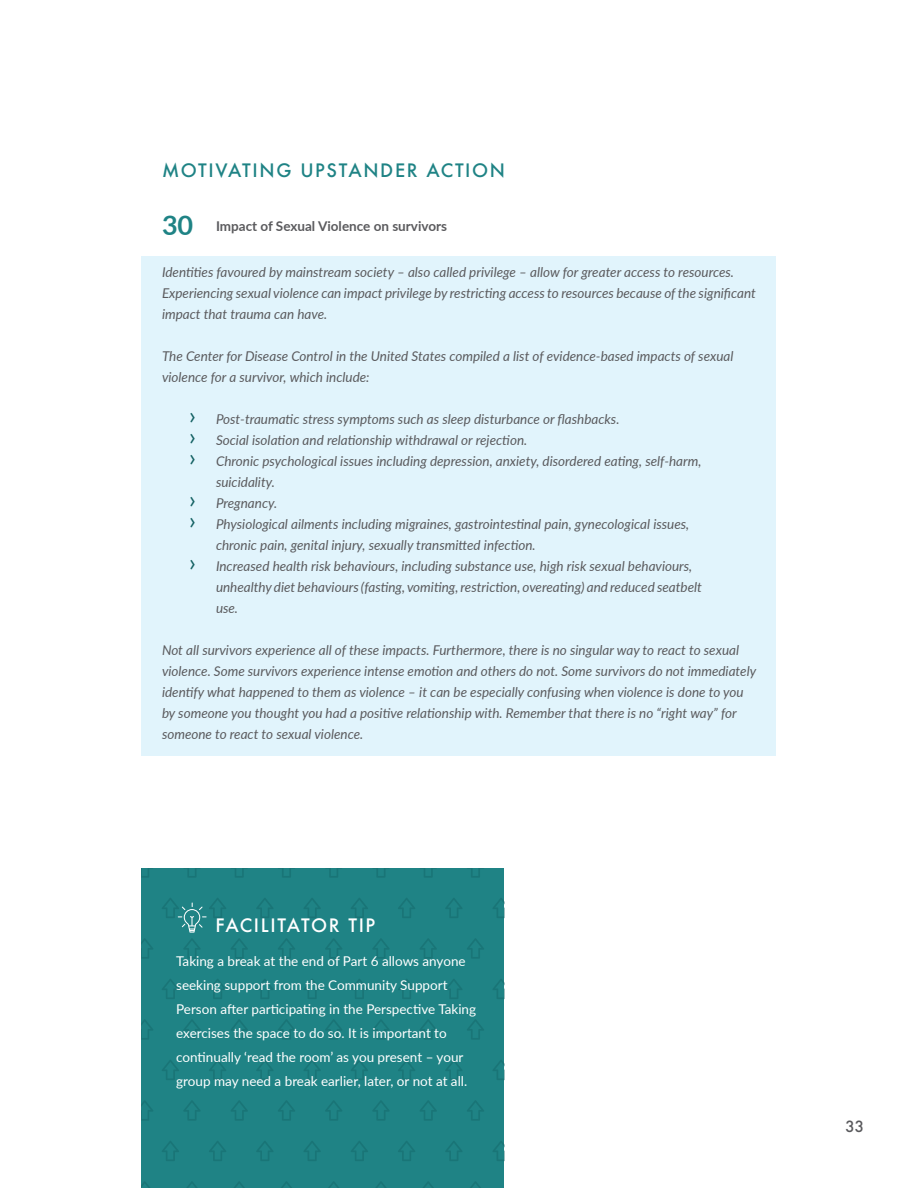
<style>
.page{position:relative;width:918px;height:1188px;background:#fff}
.page>*{position:absolute;margin:0;border:0;box-sizing:border-box;transform-origin:0 0}
.Body_Titles{font:500 18px "Futura";letter-spacing:.09em;color:#1f8385}
.Facilitator_Tip_Titl{font:500 18px "Futura";letter-spacing:.09em;color:#fff}
.t1{font:500 15px "Futura";color:#5a5a5d}
.Facilitator_Dialogue{font:italic 13.5px/21px "Lato";color:#5a5a5d}
.Facilitator_Tip_Body{font:13.5px/24px "Lato";color:#fff}
.t2{font:700 13.5px "Lato";color:#5a5a5d}
.s1{font-size:27px;color:#1f8385}
.s2{font-style:normal;font-size:24px;color:#126062}
</style>
<div class="page">
<div style="left:142px;top:256px;width:634px;height:79px;background:#e1f4fc"></div>
<div style="left:142px;top:319px;width:634px;height:37px;background:#e1f4fc"></div>
<div style="left:142px;top:340px;width:634px;height:58px;background:#e1f4fc"></div>
<div style="left:142px;top:397px;width:634px;height:37px;background:#e1f4fc"></div>
<div style="left:142px;top:418px;width:634px;height:37px;background:#e1f4fc"></div>
<div style="left:142px;top:439px;width:634px;height:58px;background:#e1f4fc"></div>
<div style="left:142px;top:481px;width:634px;height:37px;background:#e1f4fc"></div>
<div style="left:142px;top:502px;width:634px;height:58px;background:#e1f4fc"></div>
<div style="left:142px;top:544px;width:634px;height:79px;background:#e1f4fc"></div>
<div style="left:142px;top:613px;width:634px;height:37px;background:#e1f4fc"></div>
<div style="left:142px;top:634px;width:634px;height:121px;background:#e1f4fc"></div>
<div style="left:141px;top:868px;width:363px;height:320px;background:#1f8385"></div>
<svg style="left:141px;top:868px;width:9px;height:9px"></svg>
<svg style="left:141px;top:939px;width:12px;height:19px"></svg>
<svg style="left:141px;top:1020px;width:12px;height:19px"></svg>
<svg style="left:141px;top:1101px;width:12px;height:19px"></svg>
<svg style="left:141px;top:1182px;width:9px;height:6px"></svg>
<svg style="left:187px;top:868px;width:10px;height:9px"></svg>
<svg style="left:184px;top:1020px;width:16px;height:19px"></svg>
<svg style="left:184px;top:1101px;width:16px;height:19px"></svg>
<svg style="left:187px;top:1182px;width:10px;height:6px"></svg>
<svg style="left:234px;top:868px;width:10px;height:9px"></svg>
<svg style="left:231px;top:1020px;width:17px;height:19px"></svg>
<svg style="left:231px;top:1101px;width:17px;height:19px"></svg>
<svg style="left:234px;top:1182px;width:10px;height:6px"></svg>
<svg style="left:282px;top:868px;width:9px;height:9px"></svg>
<svg style="left:278px;top:938px;width:17px;height:20px"></svg>
<svg style="left:278px;top:1019px;width:17px;height:20px"></svg>
<svg style="left:278px;top:1100px;width:17px;height:20px"></svg>
<svg style="left:281px;top:1181px;width:11px;height:7px"></svg>
<svg style="left:329px;top:868px;width:10px;height:9px"></svg>
<svg style="left:325px;top:939px;width:17px;height:19px"></svg>
<svg style="left:325px;top:1020px;width:17px;height:19px"></svg>
<svg style="left:325px;top:1101px;width:17px;height:19px"></svg>
<svg style="left:328px;top:1182px;width:11px;height:6px"></svg>
<svg style="left:376px;top:868px;width:10px;height:9px"></svg>
<svg style="left:373px;top:939px;width:16px;height:19px"></svg>
<svg style="left:373px;top:1020px;width:16px;height:19px"></svg>
<svg style="left:373px;top:1101px;width:16px;height:19px"></svg>
<svg style="left:376px;top:1182px;width:10px;height:6px"></svg>
<svg style="left:423px;top:868px;width:10px;height:9px"></svg>
<svg style="left:420px;top:939px;width:17px;height:19px"></svg>
<svg style="left:420px;top:1020px;width:17px;height:19px"></svg>
<svg style="left:420px;top:1101px;width:17px;height:19px"></svg>
<svg style="left:423px;top:1182px;width:10px;height:6px"></svg>
<svg style="left:471px;top:868px;width:9px;height:9px"></svg>
<svg style="left:467px;top:938px;width:17px;height:20px"></svg>
<svg style="left:467px;top:1019px;width:17px;height:20px"></svg>
<svg style="left:467px;top:1100px;width:17px;height:20px"></svg>
<svg style="left:470px;top:1181px;width:11px;height:7px"></svg>
<svg style="left:162px;top:979px;width:17px;height:20px"></svg>
<svg style="left:162px;top:1060px;width:17px;height:20px"></svg>
<svg style="left:162px;top:1141px;width:17px;height:20px"></svg>
<svg style="left:209px;top:979px;width:17px;height:20px"></svg>
<svg style="left:209px;top:1060px;width:17px;height:20px"></svg>
<svg style="left:209px;top:1141px;width:17px;height:20px"></svg>
<svg style="left:256px;top:898px;width:17px;height:20px"></svg>
<svg style="left:256px;top:979px;width:17px;height:20px"></svg>
<svg style="left:256px;top:1060px;width:17px;height:20px"></svg>
<svg style="left:256px;top:1141px;width:17px;height:20px"></svg>
<svg style="left:304px;top:898px;width:17px;height:20px"></svg>
<svg style="left:304px;top:979px;width:17px;height:20px"></svg>
<svg style="left:304px;top:1060px;width:17px;height:20px"></svg>
<svg style="left:304px;top:1141px;width:17px;height:20px"></svg>
<svg style="left:351px;top:898px;width:17px;height:20px"></svg>
<svg style="left:351px;top:979px;width:17px;height:20px"></svg>
<svg style="left:351px;top:1060px;width:17px;height:20px"></svg>
<svg style="left:351px;top:1141px;width:17px;height:20px"></svg>
<svg style="left:398px;top:898px;width:17px;height:20px"></svg>
<svg style="left:398px;top:979px;width:17px;height:20px"></svg>
<svg style="left:398px;top:1060px;width:17px;height:20px"></svg>
<svg style="left:398px;top:1141px;width:17px;height:20px"></svg>
<svg style="left:445px;top:898px;width:17px;height:20px"></svg>
<svg style="left:445px;top:979px;width:17px;height:20px"></svg>
<svg style="left:445px;top:1060px;width:17px;height:20px"></svg>
<svg style="left:445px;top:1141px;width:17px;height:20px"></svg>
<svg style="left:493px;top:898px;width:11px;height:20px"></svg>
<svg style="left:493px;top:979px;width:11px;height:20px"></svg>
<svg style="left:493px;top:1060px;width:11px;height:20px"></svg>
<svg style="left:493px;top:1141px;width:11px;height:20px"></svg>
<svg style="left:162px;top:898px;width:86px;height:60px"></svg>
<p class="Body_Titles" style="left:162px;top:158px;width:345px">MOTIVATING UPSTANDER ACTION</p>
<p class="t2" style="left:162px;top:216px;width:287px"><span class="s1">30</span> Impact of Sexual Violence on survivors</p>
<p class="Facilitator_Dialogue" style="left:162px;top:261px;width:595px">Identities favoured by mainstream society – also called privilege – allow for greater access to resources.<br>Experiencing sexual violence can impact privilege by restricting access to resources because of the significant impact that trauma can have.</p>
<p class="Facilitator_Dialogue" style="left:162px;top:345px;width:573px">The Center for Disease Control in the United States compiled a list of evidence-based impacts of sexual violence for a survivor, which include:</p>
<p class="Facilitator_Dialogue" style="left:189px;top:408px;width:432px"><span class="s2">›</span> Post-traumatic stress symptoms such as sleep disturbance or flashbacks.</p>
<p class="Facilitator_Dialogue" style="left:189px;top:429px;width:340px"><span class="s2">›</span> Social isolation and relationship withdrawal or rejection.</p>
<p class="Facilitator_Dialogue" style="left:216px;top:450px;width:487px;text-indent:-27px"><span class="s2">›</span> Chronic psychological issues including depression, anxiety, disordered eating, self-harm, suicidality.</p>
<p class="Facilitator_Dialogue" style="left:189px;top:492px;width:90px"><span class="s2">›</span> Pregnancy.</p>
<p class="Facilitator_Dialogue" style="left:216px;top:513px;width:475px;text-indent:-27px"><span class="s2">›</span> Physiological ailments including migraines, gastrointestinal pain, gynecological issues, chronic pain, genital injury, sexually transmitted infection.</p>
<p class="Facilitator_Dialogue" style="left:216px;top:555px;width:487px;text-indent:-27px"><span class="s2">›</span> Increased health risk behaviours, including substance use, high risk sexual behaviours, unhealthy diet behaviours (fasting, vomiting, restriction, overeating) and reduced seatbelt use.</p>
<p class="Facilitator_Dialogue" style="left:162px;top:639px;width:596px">Not all survivors experience all of these impacts. Furthermore, there is no singular way to react to sexual violence. Some survivors experience intense emotion and others do not. Some survivors do not immediately identify what happened to them as violence – it can be especially confusing when violence is done to you by someone you thought you had a positive relationship with. Remember that there is no “right way” for someone to react to sexual violence.</p>
<p class="Facilitator_Tip_Titl" style="left:216px;top:913px;width:161px">FACILITATOR TIP</p>
<p class="Facilitator_Tip_Body" style="left:176px;top:949px;width:301px">Taking a break at the end of Part 6 allows anyone seeking support from the Community Support Person after participating in the Perspective Taking exercises the space to do so. It is important to continually ‘read the room’ as you present – your group may need a break earlier, later, or not at all.</p>
<p class="t1" style="left:845px;top:1116px;width:20px">33</p>
</div>
